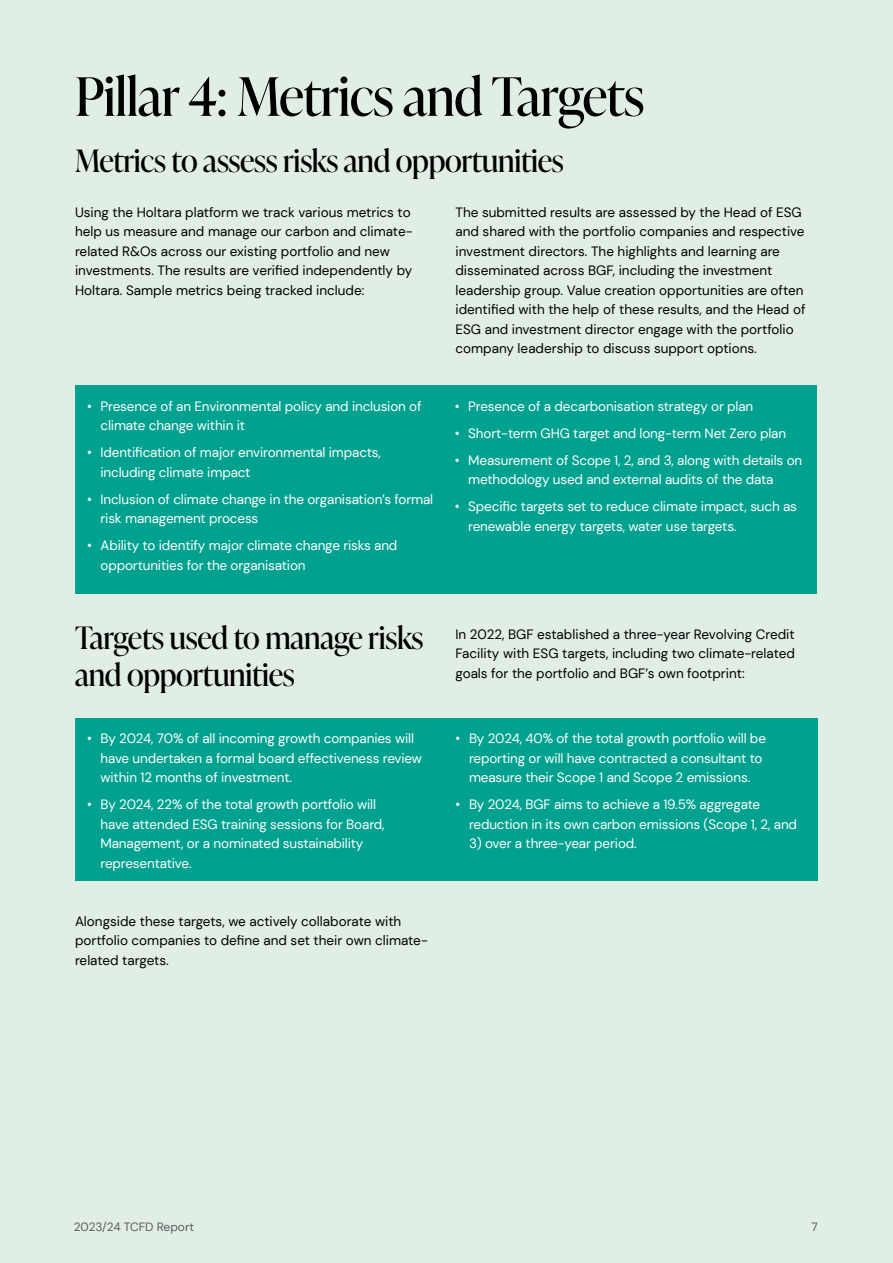
<style>
.page{position:relative;width:893px;height:1263px;background:#e1eee6}
.page>*{position:absolute;margin:0;border:0;box-sizing:border-box;transform-origin:0 0}
.t1{font:52.95px "Ivy Presto Display";letter-spacing:-.01em;color:#000}
.t2{font:30.75px/36.9px "Ivy Presto Display";letter-spacing:-.01em;color:#000}
.t3{font:13.5px/19.5px "DM Sans";letter-spacing:-.01em;color:#fff}
.t4{font:13.5px/19.5px "DM Sans";color:#000}
.t5{font:12px "DM Sans";color:#5c5c5c}
</style>
<div class="page">
<div style="left:75px;top:385px;width:741px;height:208px;background:#00a18f"></div>
<div style="left:75px;top:718px;width:743px;height:162px;background:#00a18f"></div>
<h1 class="t1" style="left:75px;top:59px;width:571px">Pillar 4: Metrics and Targets</h1>
<h2 class="t2" style="left:75px;top:141px;width:490px">Metrics to assess risks and opportunities</h2>
<p class="t4" style="left:75px;top:202px;width:339px">Using the Holtara platform we track various metrics to help us measure and manage our carbon and climate&shy;related R&amp;Os across our existing portfolio and new investments. The results are verified independently by Holtara. Sample metrics being tracked include:</p>
<p class="t3" style="left:100px;top:396px;width:323px;text-indent:-14px">• Presence of an Environmental policy and inclusion of climate change within it</p>
<p class="t3" style="left:100px;top:443px;width:282px;text-indent:-14px">• Identification of major environmental impacts, including climate impact</p>
<p class="t3" style="left:100px;top:489px;width:334px;text-indent:-14px">• Inclusion of climate change in the organisation’s formal risk management process</p>
<p class="t3" style="left:100px;top:536px;width:298px;text-indent:-14px">• Ability to identify major climate change risks and opportunities for the organisation</p>
<h2 class="t2" style="left:75px;top:618px;width:350px">Targets used to manage risks and opportunities</h2>
<p class="t3" style="left:100px;top:729px;width:323px;text-indent:-14px">• By 2024, 70% of all incoming growth companies will have undertaken a formal board effectiveness review within 12 months of investment.</p>
<p class="t3" style="left:100px;top:795px;width:286px;text-indent:-14px">• By 2024, 22% of the total growth portfolio will have attended ESG training sessions for Board, Management, or a nominated sustainability representative.</p>
<p class="t4" style="left:75px;top:911px;width:354px">Alongside these targets, we actively collaborate with portfolio companies to define and set their own climate&shy;related targets.</p>
<p class="t4" style="left:455px;top:202px;width:351px">The submitted results are assessed by the Head of ESG and shared with the portfolio companies and respective investment directors. The highlights and learning are disseminated across BGF, including the investment leadership group. Value creation opportunities are often identified with the help of these results, and the Head of ESG and investment director engage with the portfolio company leadership to discuss support options.</p>
<p class="t3" style="left:455px;top:396px;width:300px">• Presence of a decarbonisation strategy or plan</p>
<p class="t3" style="left:455px;top:423px;width:333px">• Short-term GHG target and long-term Net Zero plan</p>
<p class="t3" style="left:468px;top:450px;width:335px;text-indent:-14px">• Measurement of Scope 1, 2, and 3, along with details on methodology used and external audits of the data</p>
<p class="t3" style="left:468px;top:497px;width:330px;text-indent:-14px">• Specific targets set to reduce climate impact, such as renewable energy targets, water use targets.</p>
<p class="t4" style="left:455px;top:624px;width:341px;text-align:justify">In 2022, BGF established a three-year Revolving Credit Facility with ESG targets, including two climate-related goals for the portfolio and BGF’s own footprint:</p>
<p class="t3" style="left:469px;top:729px;width:298px;text-indent:-14px">• By 2024, 40% of the total growth portfolio will be reporting or will have contracted a consultant to measure their Scope 1 and Scope 2 emissions.</p>
<p class="t3" style="left:469px;top:795px;width:330px;text-indent:-14px">• By 2024, BGF aims to achieve a 19.5% aggregate reduction in its own carbon emissions (Scope 1, 2, and</p>
<p class="t3" style="left:469px;top:834px;width:169px">3) over a three-year period.</p>
<p class="t5" style="left:74px;top:1220px;width:122px">2023/24 TCFD Report</p>
<p class="t5" style="left:812px;top:1220px;width:8px">7</p>
</div>
